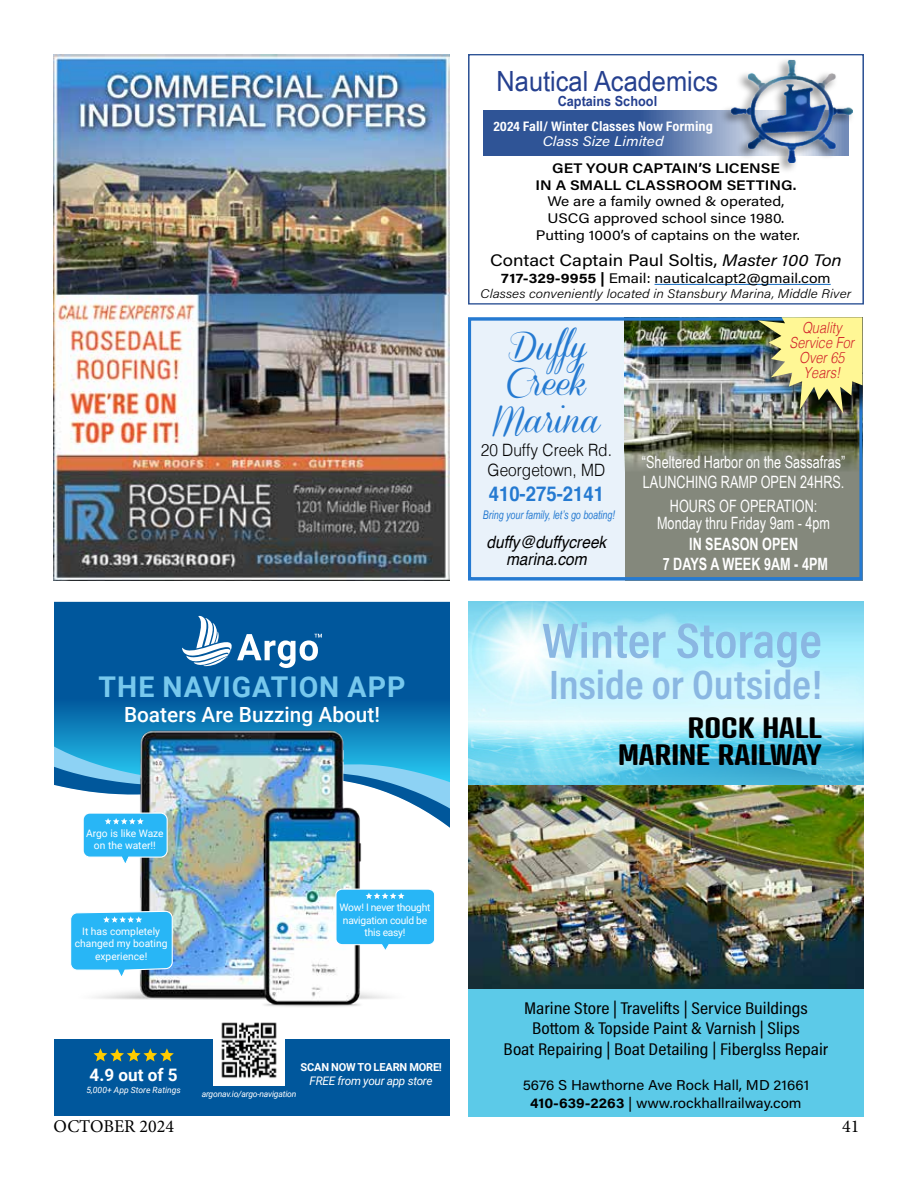
<style>
.page{position:relative;width:918px;height:1188px;background:#fff}
.page>*{position:absolute;margin:0;border:0;box-sizing:border-box;transform-origin:0 0}
.t1{font:600 49.95px "Acumin Pro Cond";color:#8ab7e2;scale:1.05 1}
.t2{font:600 41.4px "Acumin Pro Cond";color:#8ab7e2;scale:1.05 1}
.t3{font:30.6px/36.8px "Coneria Script Demo";color:#257ad1;text-align:center;scale:1.13 1}
.t4{font:700 28.65px "Roboto";letter-spacing:.035em;color:#77c8ed}
.t5{font:600 28.5px/27.2px "Atrament";color:#000;text-align:right;scale:1.31 1}
.t6{font:27.9px "Arial Narrow";color:#25408f;scale:1.11 1}
.t7{font:500 20.85px "Roboto";color:#fff}
.t8{font:700 20.4px "Helvetica";color:#257ad1;scale:.91 1}
.t9{font:18px "Minion Pro";color:#000}
.t10{font:700 17.25px "Roboto";color:#fff}
.t11{font:17.1px/20.5px "Acumin Pro Cond";color:#000;text-align:center;scale:1.15 1}
.t12{font:16.95px/20.4px "Arial Narrow";color:#fff;scale:.91 1}
.t13{font:700 16.95px/20.4px "Arial Narrow";color:#fff;text-align:center;scale:.91 1}
.t14{font:300 16.95px/20.4px "Helvetica";color:#000;text-align:center;scale:.91 1}
.t15{font:italic 16.95px/17px "Helvetica";color:#000;text-align:center;scale:.91 1}
.t16{font:16.65px "Acumin Pro";color:#000;scale:1.11 1}
.t17{font:italic 300 15.3px/15.3px "Helvetica";color:#d2232a;text-align:center;scale:.83 1}
.t18{font:14.25px/17.1px "Acumin Pro";color:#000;text-align:center;scale:1.05 1}
.t19{font:13.95px/16.6px "Acumin Pro";color:#000;text-align:center;scale:1.11 1}
.t20{font:600 13.95px/16.6px "Acumin Pro";color:#000;text-align:center;scale:1.11 1}
.t21{font:700 13.95px "Acumin Pro Cond";color:#fff;scale:1.11 1}
.t22{font:italic 13.95px "Acumin Pro";color:#fff;scale:1.11 1}
.t23{font:700 13.95px "Arial Narrow";color:#25408f;scale:1.11 1}
.t24{font:italic 300 12.6px "Acumin Pro";color:#000;scale:1.11 1}
.t25{font:italic 11.85px "Arial Narrow";color:#257ad1;scale:.91 1}
.t26{font:italic 11.85px "Roboto";letter-spacing:-.025em;color:#fff}
.t27{font:700 11.1px "Roboto";letter-spacing:-.015em;color:#fff}
.t28{font:10.35px/12.3px "Roboto";color:#fff;text-align:center}
.t29{font:10.35px/12.3px "Roboto";letter-spacing:-.025em;color:#fff;text-align:center}
.t30{font:italic 8.55px "Roboto";letter-spacing:-.025em;color:#fff}
.t31{font:italic 8.55px "Roboto";color:#fff}
.s1{font-style:italic}
.s2{font-weight:700}
</style>
<div class="page">
<img style="left:54px;top:54px;width:396px;height:526px">
<div style="left:468px;top:602px;width:396px;height:514px;background:#5ccae8"></div>
<img style="left:468px;top:602px;width:396px;height:184px">
<img style="left:468px;top:786px;width:396px;height:203px">
<div style="left:54px;top:1039px;width:396px;height:77px;background:#00579c"></div>
<img style="left:214px;top:1022px;width:70px;height:63px">
<svg style="left:54px;top:602px;width:396px;height:123px;background:#015b9f"></svg>
<svg style="left:182px;top:615px;width:140px;height:53px"></svg>
<img style="left:54px;top:725px;width:396px;height:282px">
<img style="left:54px;top:732px;width:396px;height:135px">
<svg style="left:335px;top:888px;width:101px;height:65px"></svg>
<svg style="left:70px;top:911px;width:103px;height:69px;background:#4ec0f3"></svg>
<svg style="left:94px;top:1048px;width:80px;height:14px"></svg>
<div style="left:468px;top:317px;width:394px;height:263px;background:#e9f2fa"></div>
<div style="left:625px;top:317px;width:237px;height:263px;background:#84887c"></div>
<img style="left:625px;top:321px;width:233px;height:149px">
<div style="left:468px;top:317px;width:394px;height:263px;border:3px solid #257ad1"></div>
<div style="left:762px;top:317px;width:100px;height:115px;background:#000;opacity:.75"></div>
<img style="left:758px;top:317px;width:104px;height:96px">
<hr style="left:655px;top:284px;width:176px;height:1px;background:#0563c1">
<svg style="left:483px;top:111px;width:236px;height:45px;background:#40629e"></svg>
<div style="left:719px;top:57px;width:136px;height:117px;background:#000;opacity:.53"></div>
<img style="left:728px;top:59px;width:124px;height:103px">
<div style="left:468px;top:54px;width:396px;height:251px;border:1px solid #2f5496"></div>
<h3 class="t6" style="left:497px;top:60px;width:201px">Nautical Academics</h3>
<p class="t23" style="left:558px;top:90px;width:91px">Captains School</p>
<p class="t21" style="left:493px;top:117px;width:199px">2024 Fall/ Winter Classes Now Forming</p>
<p class="t22" style="left:543px;top:131px;width:110px">Class Size Limited</p>
<p class="t20" style="left:536px;top:159px;width:236px">GET YOUR CAPTAIN’S LICENSE<br>IN A SMALL CLASSROOM SETTING.</p>
<p class="t19" style="left:536px;top:193px;width:239px">We are a family owned &amp; operated,<br>USCG approved school since 1980.<br>Putting 1000’s of captains on the water.</p>
<p class="t16" style="left:490px;top:249px;width:318px">Contact Captain Paul Soltis, <span class="s1">Master 100 Ton</span></p>
<p class="t19" style="left:501px;top:269px;width:298px"><span class="s2">717-329-9955 |</span> Email: nauticalcapt2@gmail.com</p>
<p class="t24" style="left:481px;top:285px;width:336px">Classes conveniently located in Stansbury Marina, Middle River</p>
<h3 class="t4" style="left:99px;top:667px;width:308px">THE NAVIGATION APP</h3>
<h3 class="t7" style="left:124px;top:700px;width:258px">Boaters Are Buzzing About!</h3>
<p class="t28" style="left:86px;top:827px;width:79px">Argo is like Waze on the water!!</p>
<p class="t29" style="left:340px;top:901px;width:92px">Wow! I never thought navigation could be</p>
<p class="t28" style="left:82px;top:925px;width:79px">It has completely</p>
<p class="t29" style="left:365px;top:926px;width:42px">this easy!</p>
<p class="t28" style="left:75px;top:937px;width:94px">changed my boating experience!</p>
<p class="t10" style="left:90px;top:1063px;width:90px">4.9 out of 5</p>
<p class="t31" style="left:87px;top:1084px;width:96px">5,000+ App Store Ratings</p>
<p class="t27" style="left:301px;top:1059px;width:143px">SCAN NOW TO LEARN MORE!</p>
<p class="t26" style="left:310px;top:1072px;width:124px">FREE from your app store</p>
<p class="t30" style="left:202px;top:1088px;width:96px">argonav.io/argo-navigation</p>
<h3 class="t3" style="left:492px;top:330px;width:97px">Duffy<br>Creek<br>Marina</h3>
<p class="t14" style="left:481px;top:439px;width:146px">20 Duffy Creek Rd.<br>Georgetown, MD</p>
<h3 class="t8" style="left:489px;top:477px;width:128px">410-275-2141</h3>
<p class="t15" style="left:487px;top:534px;width:133px">duffy@duffycreek marina.com</p>
<p class="t25" style="left:483px;top:506px;width:147px">Bring your family, let’s go boating!</p>
<p class="t17" style="left:790px;top:319px;width:79px">Quality<br>Service For<br>Over 65<br>Years!</p>
<p class="t12" style="left:642px;top:451px;width:225px">“Sheltered Harbor on the Sassafras”<br>LAUNCHING RAMP OPEN 24HRS.</p>
<p class="t12" style="left:657px;top:497px;width:192px;line-height:17px;text-align:center">HOURS OF OPERATION:<br>Monday thru Friday 9am - 4pm</p>
<p class="t13" style="left:663px;top:533px;width:183px">IN SEASON OPEN<br>7 DAYS A WEEK 9AM - 4PM</p>
<h1 class="t1" style="left:542px;top:608px;width:268px">Winter Storage</h1>
<h2 class="t2" style="left:549px;top:658px;width:261px">Inside or Outside!</h2>
<h3 class="t5" style="left:618px;top:713px;width:157px">ROCK HALL<br>MARINE RAILWAY</h3>
<p class="t11" style="left:504px;top:997px;width:284px">Marine Store | Travelifts | Service Buildings<br>Bottom &amp; Topside Paint &amp; Varnish | Slips<br>Boat Repairing | Boat Detailing | Fiberglss Repair</p>
<p class="t18" style="left:523px;top:1076px;width:274px">5676 S Hawthorne Ave Rock Hall, MD 21661<br><span class="s2">410-639-2263</span> | www.rockhallrailway.com</p>
<p class="t9" style="left:54px;top:1114px;width:122px">OCTOBER 2024</p>
<p class="t9" style="left:842px;top:1114px;width:19px">41</p>
</div>
